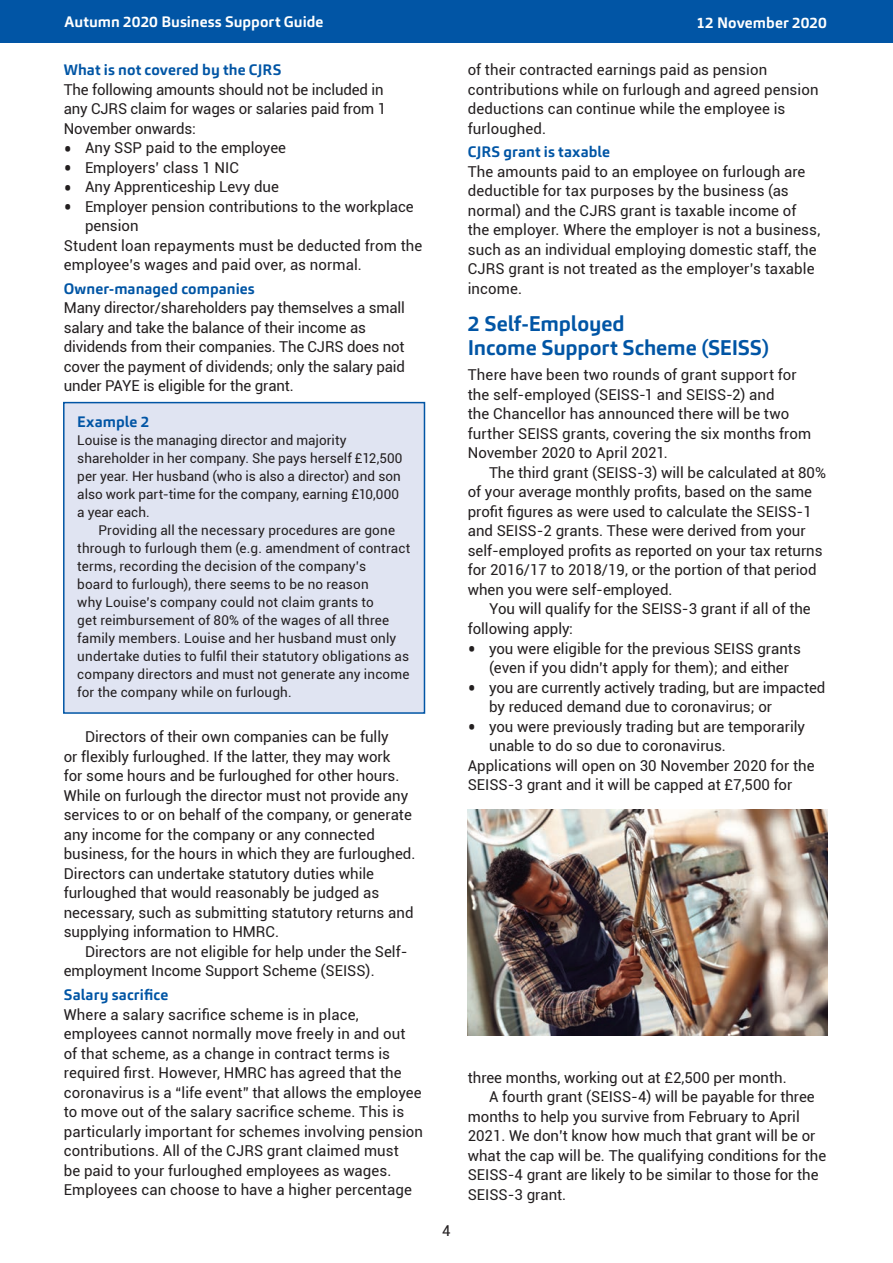
<style>
.page{position:relative;width:893px;height:1263px;background:#fff}
.page>*{position:absolute;margin:0;border:0;box-sizing:border-box;transform-origin:0 0}
.t1{font:700 21px/24px "Carnac";letter-spacing:-.005em;color:#0155a5}
.t2{font:15px/19.5px "Roboto";color:#231f20}
.t3{font:700 15px "Carnac";letter-spacing:.005em;color:#0155a5}
.t4{font:700 15px "Carnac";letter-spacing:.005em;color:#fff}
.t5{font:13.5px/18px "Roboto";letter-spacing:.01em;color:#231f20}
.s1{font-size:24px}
</style>
<div class="page">
<div style="left:0;top:0;width:893px;height:43px;background:#0155a5"></div>
<div style="left:64px;top:403px;width:360px;height:310px;background:#e0e4f2"></div>
<div style="left:63px;top:402px;width:362px;height:312px;border:2px solid #0155a5"></div>
<img style="left:467px;top:809px;width:361px;height:227px">
<p class="t4" style="left:65px;top:12px;width:260px">Autumn 2020 Business Support Guide</p>
<p class="t4" style="left:696px;top:14px;width:132px">12 November 2020</p>
<p class="t2" style="left:468px;top:59px;width:352px">of their contracted earnings paid as pension contributions while on furlough and agreed pension deductions can continue while the employee is furloughed.</p>
<p class="t3" style="left:468px;top:142px;width:144px">CJRS grant is taxable</p>
<p class="t2" style="left:468px;top:161px;width:354px">The amounts paid to an employee on furlough are deductible for tax purposes by the business (as normal) and the CJRS grant is taxable income of the employer. Where the employer is not a business, such as an individual employing domestic staff, the CJRS grant is not treated as the employer’s taxable income.</p>
<h1 class="t1" style="left:468px;top:311px;width:303px">2 Self-Employed<br>Income Support Scheme (SEISS)</h1>
<p class="t2" style="left:468px;top:365px;width:345px">There have been two rounds of grant support for the self-employed (SEISS-1 and SEISS-2) and<br>the Chancellor has announced there will be two further SEISS grants, covering the six months from November 2020 to April 2021.</p>
<p class="t2" style="left:468px;top:462px;width:360px;text-indent:21px">The third grant (SEISS-3) will be calculated at 80% of your average monthly profits, based on the same profit figures as were used to calculate the SEISS-1 and SEISS-2 grants. These were derived from your self-employed profits as reported on your tax returns for 2016/17 to 2018/19, or the portion of that period when you were self-employed.</p>
<p class="t2" style="left:468px;top:599px;width:345px;text-indent:21px">You will qualify for the SEISS-3 grant if all of the following apply:</p>
<p class="t2" style="left:489px;top:638px;width:313px;text-indent:-21px"><span class="s1">•</span> you were eligible for the previous SEISS grants (even if you didn’t apply for them); and either</p>
<p class="t2" style="left:489px;top:677px;width:338px;text-indent:-21px"><span class="s1">•</span> you are currently actively trading, but are impacted by reduced demand due to coronavirus; or</p>
<p class="t2" style="left:468px;top:716px;width:339px"><span class="s1">•</span> you were previously trading but are temporarily</p>
<p class="t2" style="left:489px;top:735px;width:238px">unable to do so due to coronavirus.</p>
<p class="t2" style="left:468px;top:755px;width:348px">Applications will open on 30 November 2020 for the</p>
<p class="t2" style="left:468px;top:774px;width:326px">SEISS-3 grant and it will be capped at £7,500 for</p>
<p class="t3" style="left:64px;top:60px;width:219px">What is not covered by the CJRS</p>
<p class="t2" style="left:64px;top:79px;width:324px">The following amounts should not be included in any CJRS claim for wages or salaries paid from 1<br>November onwards:</p>
<p class="t2" style="left:64px;top:137px;width:224px"><span class="s1">•</span> Any SSP paid to the employee</p>
<p class="t2" style="left:64px;top:157px;width:177px"><span class="s1">•</span> Employers’ class 1 NIC</p>
<p class="t2" style="left:64px;top:176px;width:217px"><span class="s1">•</span> Any Apprenticeship Levy due</p>
<p class="t2" style="left:64px;top:196px;width:351px"><span class="s1">•</span> Employer pension contributions to the workplace</p>
<p class="t2" style="left:85px;top:215px;width:55px">pension</p>
<p class="t2" style="left:64px;top:235px;width:360px">Student loan repayments must be deducted from the</p>
<p class="t2" style="left:64px;top:254px;width:300px">employee’s wages and paid over, as normal.</p>
<p class="t3" style="left:64px;top:279px;width:192px">Owner-managed companies</p>
<p class="t2" style="left:64px;top:298px;width:343px">Many director/shareholders pay themselves a small salary and take the balance of their income as dividends from their companies. The CJRS does not cover the payment of dividends; only the salary paid under PAYE is eligible for the grant.</p>
<p class="t3" style="left:77px;top:412px;width:74px">Example 2</p>
<p class="t5" style="left:77px;top:431px;width:327px">Louise is the managing director and majority shareholder in her company. She pays herself £12,500 per year. Her husband (who is also a director) and son also work part-time for the company, earning £10,000 a year each.</p>
<p class="t5" style="left:77px;top:521px;width:334px;text-indent:21px">Providing all the necessary procedures are gone through to furlough them (e.g. amendment of contract terms, recording the decision of the company’s<br>board to furlough), there seems to be no reason<br>why Louise’s company could not claim grants to<br>get reimbursement of 80% of the wages of all three family members. Louise and her husband must only undertake duties to fulfil their statutory obligations as company directors and must not generate any income for the company while on furlough.</p>
<p class="t2" style="left:64px;top:727px;width:353px;text-indent:21px">Directors of their own companies can be fully<br>or flexibly furloughed. If the latter, they may work<br>for some hours and be furloughed for other hours.<br>While on furlough the director must not provide any services to or on behalf of the company, or generate any income for the company or any connected business, for the hours in which they are furloughed.<br>Directors can undertake statutory duties while furloughed that would reasonably be judged as necessary, such as submitting statutory returns and supplying information to HMRC.</p>
<p class="t2" style="left:64px;top:941px;width:345px;text-indent:21px">Directors are not eligible for help under the Self&shy;employment Income Support Scheme (SEISS).</p>
<p class="t3" style="left:64px;top:985px;width:106px">Salary sacrifice</p>
<p class="t2" style="left:64px;top:1004px;width:361px">Where a salary sacrifice scheme is in place, employees cannot normally move freely in and out<br>of that scheme, as a change in contract terms is required first. However, HMRC has agreed that the coronavirus is a “life event” that allows the employee to move out of the salary sacrifice scheme. This is particularly important for schemes involving pension contributions. All of the CJRS grant claimed must<br>be paid to your furloughed employees as wages.<br>Employees can choose to have a higher percentage</p>
<p class="t2" style="left:468px;top:1067px;width:320px">three months, working out at £2,500 per month.</p>
<p class="t2" style="left:489px;top:1086px;width:327px">A fourth grant (SEISS-4) will be payable for three</p>
<p class="t2" style="left:468px;top:1106px;width:334px">months to help you survive from February to April</p>
<p class="t2" style="left:468px;top:1125px;width:349px">2021. We don’t know how much that grant will be or</p>
<p class="t2" style="left:468px;top:1145px;width:360px">what the cap will be. The qualifying conditions for the</p>
<p class="t2" style="left:468px;top:1164px;width:352px">SEISS-4 grant are likely to be similar to those for the</p>
<p class="t2" style="left:468px;top:1184px;width:100px">SEISS-3 grant.</p>
<p class="t2" style="left:442px;top:1220px;width:10px">4</p>
</div>
